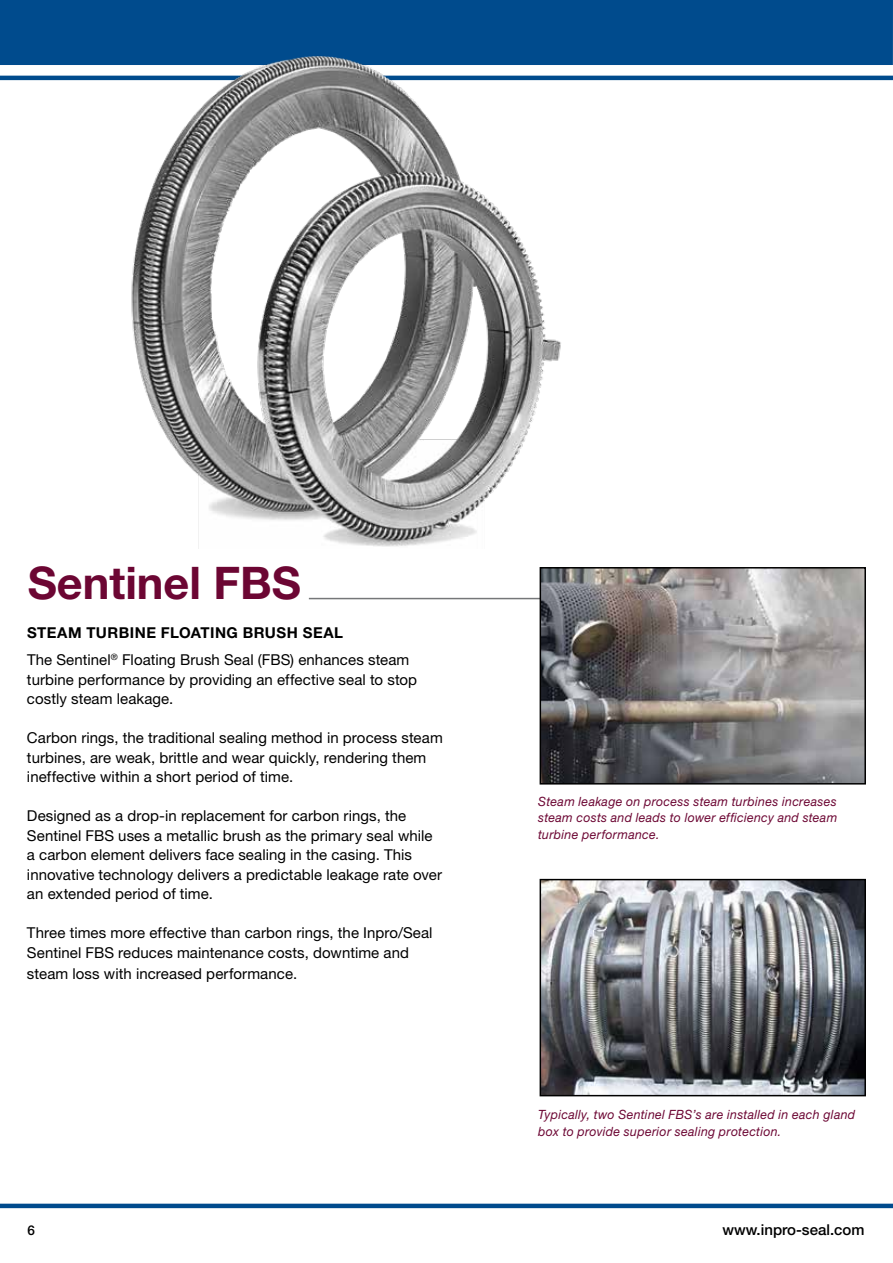
<style>
.page{position:relative;width:893px;height:1263px;background:#fff}
.page>*{position:absolute;margin:0;border:0;box-sizing:border-box;transform-origin:0 0}
.t1{font:700 45px "Helvetica Neue LT Std";color:#6c0633}
.t2{font:15px/19.5px "Helvetica Neue LT Std";letter-spacing:.005em;color:#000}
.t3{font:500 15px "Helvetica Neue LT Std";color:#000}
.t4{font:500 13.5px "Helvetica Neue LT Std";color:#000}
.t5{font:italic 12.75px/16.5px "Helvetica Neue LT Std";letter-spacing:.025em;color:#6c0633;text-align:justify}
.s1{font-weight:700}
</style>
<div class="page">
<hr style="left:0;top:1204px;width:893px;height:4px;background:#004b8d">
<hr style="left:0;top:76px;width:893px;height:4px;background:#004b8d">
<div style="left:0;top:0;width:893px;height:65px;background:#004b8d"></div>
<hr style="left:309px;top:598px;width:521px;height:1px;background:#757779">
<img style="left:543px;top:570px;width:320px;height:211px">
<div style="left:540px;top:567px;width:326px;height:217px;border:2px solid #000"></div>
<img style="left:543px;top:882px;width:320px;height:211px">
<div style="left:540px;top:879px;width:326px;height:217px;border:2px solid #000"></div>
<img style="left:123px;top:56px;width:446px;height:493px">
<h1 class="t1" style="left:28px;top:555px;width:275px">Sentinel FBS</h1>
<p class="t2" style="left:27px;top:619px;width:384px;line-height:27px"><span class="s1">STEAM TURBINE FLOATING BRUSH SEAL<br></span>The Sentinel<sup>®</sup> Floating Brush Seal (FBS) enhances steam</p>
<p class="t2" style="left:27px;top:669px;width:392px">turbine performance by providing an effective seal to stop costly steam leakage.</p>
<p class="t2" style="left:27px;top:728px;width:417px">Carbon rings, the traditional sealing method in process steam turbines, are weak, brittle and wear quickly, rendering them ineffective within a short period of time.</p>
<p class="t2" style="left:27px;top:806px;width:417px">Designed as a drop-in replacement for carbon rings, the Sentinel FBS uses a metallic brush as the primary seal while a carbon element delivers face sealing in the casing. This innovative technology delivers a predictable leakage rate over an extended period of time.</p>
<p class="t2" style="left:27px;top:923px;width:407px">Three times more effective than carbon rings, the Inpro/Seal<br>Sentinel FBS reduces maintenance costs, downtime and</p>
<p class="t2" style="left:27px;top:963px;width:272px">steam loss with increased performance.</p>
<p class="t5" style="left:538px;top:793px;width:301px">Steam leakage on process steam turbines increases steam costs and leads to lower efficiency and steam turbine performance.</p>
<p class="t5" style="left:538px;top:1106px;width:319px">Typically, two Sentinel FBS’s are installed in each gland box to provide superior sealing protection.</p>
<p class="t4" style="left:27px;top:1222px;width:9px">6</p>
<p class="t3" style="left:722px;top:1221px;width:144px">www.inpro-seal.com</p>
</div>
